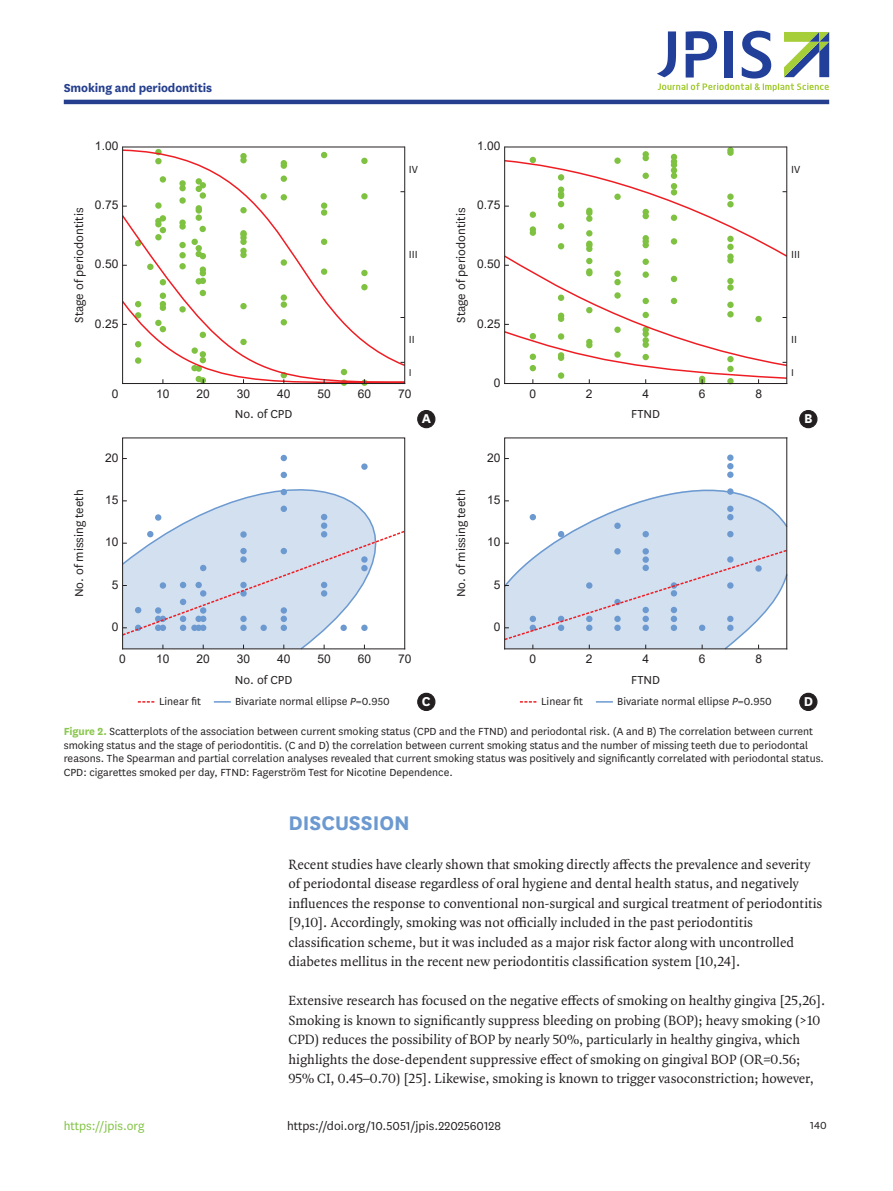
<style>
.page{position:relative;width:893px;height:1191px;background:#fff}
.page>*{position:absolute;margin:0;border:0;box-sizing:border-box;transform-origin:0 0}
.body_title1{font:700 23.1px "National";color:#6b99d0}
.t1{font:700 15px "National";color:#fff}
.body_p_first{font:14.25px/19.5px "Quadraat OT";color:#231f20}
.body_p{font:14.25px/19.5px "Quadraat OT";color:#231f20}
.doi_running_footer{font:13.5px "National";color:#231f20}
.alt-title-type{font:700 13.5px "National";letter-spacing:-.01em;color:#253f8e}
.t2{font:13.5px "National";color:#7fc241}
.fig_caption{font:12px/13.5px "National";color:#231f20}
.t3{font:12px "Arial";color:#231f20}
.t4{font:11.55px "National";color:#231f20}
.s1{font-style:italic}
.s2{font-weight:700;color:#8bc750}
</style>
<div class="page">
<hr style="left:64px;top:100px;width:765px;height:4px;background:#253f8e">
<svg style="left:657px;top:31px;width:172px;height:60px"></svg>
<div style="left:418px;top:410px;width:17px;height:18px;background:#231f20;border-radius:50%"></div>
<div style="left:417px;top:410px;width:18px;height:18px;border:1px solid #231f20;border-radius:50%"></div>
<div style="left:800px;top:410px;width:17px;height:18px;background:#231f20;border-radius:50%"></div>
<div style="left:799px;top:410px;width:18px;height:18px;border:1px solid #231f20;border-radius:50%"></div>
<div style="left:642px;top:151px;width:7px;height:6px;background:#7fc241;border-radius:50%"></div>
<div style="left:727px;top:147px;width:7px;height:6px;background:#7fc241;border-radius:50%"></div>
<div style="left:727px;top:149px;width:7px;height:7px;background:#7fc241;border-radius:50%"></div>
<svg style="left:123px;top:149px;width:283px;height:65px"></svg>
<svg style="left:123px;top:214px;width:283px;height:51px"></svg>
<div style="left:418px;top:693px;width:17px;height:17px;background:#231f20;border-radius:50%"></div>
<div style="left:417px;top:692px;width:18px;height:19px;border:1px solid #231f20;border-radius:50%"></div>
<div style="left:800px;top:693px;width:17px;height:17px;background:#231f20;border-radius:50%"></div>
<div style="left:799px;top:692px;width:18px;height:19px;border:1px solid #231f20;border-radius:50%"></div>
<svg style="left:122px;top:415px;width:314px;height:235px"></svg>
<svg style="left:138px;top:701px;width:17px;height:1px"></svg>
<svg style="left:214px;top:701px;width:17px;height:1px"></svg>
<svg style="left:520px;top:701px;width:17px;height:1px"></svg>
<svg style="left:596px;top:701px;width:17px;height:1px"></svg>
<hr style="left:122px;top:147px;width:1px;height:236px;background:#231f20">
<hr style="left:404px;top:147px;width:1px;height:236px;background:#231f20">
<hr style="left:123px;top:147px;width:282px;height:1px;background:#231f20">
<svg style="left:122px;top:265px;width:284px;height:121px"></svg>
<hr style="left:504px;top:147px;width:1px;height:236px;background:#231f20">
<hr style="left:786px;top:147px;width:1px;height:236px;background:#231f20">
<svg style="left:504px;top:154px;width:284px;height:230px"></svg>
<svg style="left:122px;top:437px;width:283px;height:52px"></svg>
<svg style="left:122px;top:489px;width:285px;height:160px"></svg>
<hr style="left:123px;top:383px;width:282px;height:1px;background:#231f20">
<svg style="left:504px;top:437px;width:284px;height:7px"></svg>
<svg style="left:504px;top:444px;width:284px;height:206px"></svg>
<hr style="left:505px;top:648px;width:282px;height:1px;background:#231f20">
<hr style="left:786px;top:438px;width:1px;height:211px;background:#231f20">
<hr style="left:505px;top:147px;width:282px;height:1px;background:#231f20">
<p class="alt-title-type" style="left:64px;top:78px;width:150px">Smoking and periodontitis</p>
<p class="t3" style="left:95px;top:138px;width:25px">1.00</p>
<p class="t3" style="left:477px;top:138px;width:25px">1.00</p>
<p class="fig_caption" style="left:409px;top:162px;width:11px">IV</p>
<p class="fig_caption" style="left:791px;top:162px;width:11px">IV</p>
<p class="doi_running_footer" style="left:70px;top:323px;width:116px;rotate:-90deg">Stage of periodontitis</p>
<p class="t3" style="left:95px;top:197px;width:25px">0.75</p>
<p class="t3" style="left:95px;top:256px;width:25px">0.50</p>
<p class="t3" style="left:95px;top:315px;width:25px">0.25</p>
<p class="fig_caption" style="left:409px;top:247px;width:10px">III</p>
<p class="doi_running_footer" style="left:452px;top:323px;width:116px;rotate:-90deg">Stage of periodontitis</p>
<p class="t3" style="left:477px;top:197px;width:25px">0.75</p>
<p class="t3" style="left:477px;top:256px;width:25px">0.50</p>
<p class="t3" style="left:477px;top:315px;width:25px">0.25</p>
<p class="fig_caption" style="left:791px;top:247px;width:10px">III</p>
<p class="fig_caption" style="left:409px;top:332px;width:7px">II</p>
<p class="t4" style="left:409px;top:365px;width:4px">I</p>
<p class="t4" style="left:791px;top:365px;width:4px">I</p>
<p class="fig_caption" style="left:791px;top:332px;width:7px">II</p>
<p class="t3" style="left:494px;top:374px;width:8px">0</p>
<p class="doi_running_footer" style="left:70px;top:597px;width:109px;rotate:-90deg">No. of missing teeth</p>
<p class="t3" style="left:112px;top:385px;width:8px">0</p>
<p class="t3" style="left:156px;top:385px;width:15px">10</p>
<p class="t3" style="left:197px;top:385px;width:15px">20</p>
<p class="t3" style="left:237px;top:385px;width:15px">30</p>
<p class="t3" style="left:277px;top:385px;width:15px">40</p>
<p class="t3" style="left:317px;top:385px;width:15px">50</p>
<p class="t3" style="left:358px;top:385px;width:15px">60</p>
<p class="t3" style="left:398px;top:385px;width:15px">70</p>
<p class="doi_running_footer" style="left:235px;top:405px;width:59px">No. of CPD</p>
<p class="t1" style="left:422px;top:408px;width:11px">A</p>
<p class="t3" style="left:105px;top:449px;width:15px">20</p>
<p class="t3" style="left:105px;top:491px;width:15px">15</p>
<p class="t3" style="left:105px;top:534px;width:15px">10</p>
<p class="t3" style="left:112px;top:576px;width:8px">5</p>
<p class="t3" style="left:112px;top:618px;width:8px">0</p>
<p class="t3" style="left:119px;top:651px;width:8px">0</p>
<p class="t3" style="left:156px;top:651px;width:15px">10</p>
<p class="t3" style="left:197px;top:651px;width:15px">20</p>
<p class="t3" style="left:237px;top:651px;width:15px">30</p>
<p class="t3" style="left:277px;top:651px;width:15px">40</p>
<p class="t3" style="left:317px;top:651px;width:15px">50</p>
<p class="t3" style="left:358px;top:651px;width:15px">60</p>
<p class="t3" style="left:398px;top:651px;width:15px">70</p>
<p class="doi_running_footer" style="left:235px;top:670px;width:59px">No. of CPD</p>
<p class="doi_running_footer" style="left:452px;top:597px;width:109px;rotate:-90deg">No. of missing teeth</p>
<p class="t3" style="left:487px;top:449px;width:15px">20</p>
<p class="t3" style="left:487px;top:491px;width:15px">15</p>
<p class="t3" style="left:487px;top:534px;width:15px">10</p>
<p class="t3" style="left:494px;top:576px;width:8px">5</p>
<p class="t3" style="left:494px;top:618px;width:8px">0</p>
<p class="t3" style="left:529px;top:385px;width:8px">0</p>
<p class="t3" style="left:586px;top:385px;width:8px">2</p>
<p class="t3" style="left:642px;top:385px;width:8px">4</p>
<p class="t3" style="left:699px;top:385px;width:8px">6</p>
<p class="t3" style="left:755px;top:385px;width:8px">8</p>
<p class="doi_running_footer" style="left:631px;top:405px;width:30px">FTND</p>
<p class="t3" style="left:529px;top:651px;width:8px">0</p>
<p class="t3" style="left:586px;top:651px;width:8px">2</p>
<p class="t3" style="left:642px;top:651px;width:8px">4</p>
<p class="t3" style="left:699px;top:651px;width:8px">6</p>
<p class="t3" style="left:755px;top:651px;width:8px">8</p>
<p class="doi_running_footer" style="left:631px;top:670px;width:30px">FTND</p>
<p class="t1" style="left:804px;top:408px;width:10px">B</p>
<p class="t1" style="left:422px;top:690px;width:10px">C</p>
<p class="fig_caption" style="left:159px;top:694px;width:43px">Linear fit</p>
<p class="fig_caption" style="left:235px;top:694px;width:156px">Bivariate normal ellipse <span class="s1">P</span>=0.950</p>
<p class="fig_caption" style="left:541px;top:694px;width:43px">Linear fit</p>
<p class="fig_caption" style="left:617px;top:694px;width:156px">Bivariate normal ellipse <span class="s1">P</span>=0.950</p>
<p class="fig_caption" style="left:64px;top:724px;width:762px"><span class="s2">Figure 2.</span> Scatterplots of the association between current smoking status (CPD and the FTND) and periodontal risk. (A and B) The correlation between current smoking status and the stage of periodontitis. (C and D) the correlation between current smoking status and the number of missing teeth due to periodontal reasons. The Spearman and partial correlation analyses revealed that current smoking status was positively and significantly correlated with periodontal status.<br>CPD: cigarettes smoked per day, FTND: Fagerström Test for Nicotine Dependence.</p>
<p class="t1" style="left:804px;top:690px;width:11px">D</p>
<p class="body_title1" style="left:289px;top:806px;width:123px">DISCUSSION</p>
<p class="body_p_first" style="left:289px;top:854px;width:535px">Recent studies have clearly shown that smoking directly affects the prevalence and severity of periodontal disease regardless of oral hygiene and dental health status, and negatively influences the response to conventional non-surgical and surgical treatment of periodontitis [9,10]. Accordingly, smoking was not officially included in the past periodontitis classification scheme, but it was included as a major risk factor along with uncontrolled diabetes mellitus in the recent new periodontitis classification system [10,24].</p>
<p class="body_p" style="left:289px;top:991px;width:538px">Extensive research has focused on the negative effects of smoking on healthy gingiva [25,26].<br>Smoking is known to significantly suppress bleeding on probing (BOP); heavy smoking (&gt;10<br>CPD) reduces the possibility of BOP by nearly 50%, particularly in healthy gingiva, which highlights the dose-dependent suppressive effect of smoking on gingival BOP (OR=0.56; 95% CI, 0.45–0.70) [25]. Likewise, smoking is known to trigger vasoconstriction; however,</p>
<p class="doi_running_footer" style="left:287px;top:1116px;width:215px">https://doi.org/10.5051/jpis.2202560128</p>
<p class="t2" style="left:64px;top:1116px;width:82px">https://jpis.org</p>
<p class="fig_caption" style="left:810px;top:1118px;width:18px">140</p>
</div>
